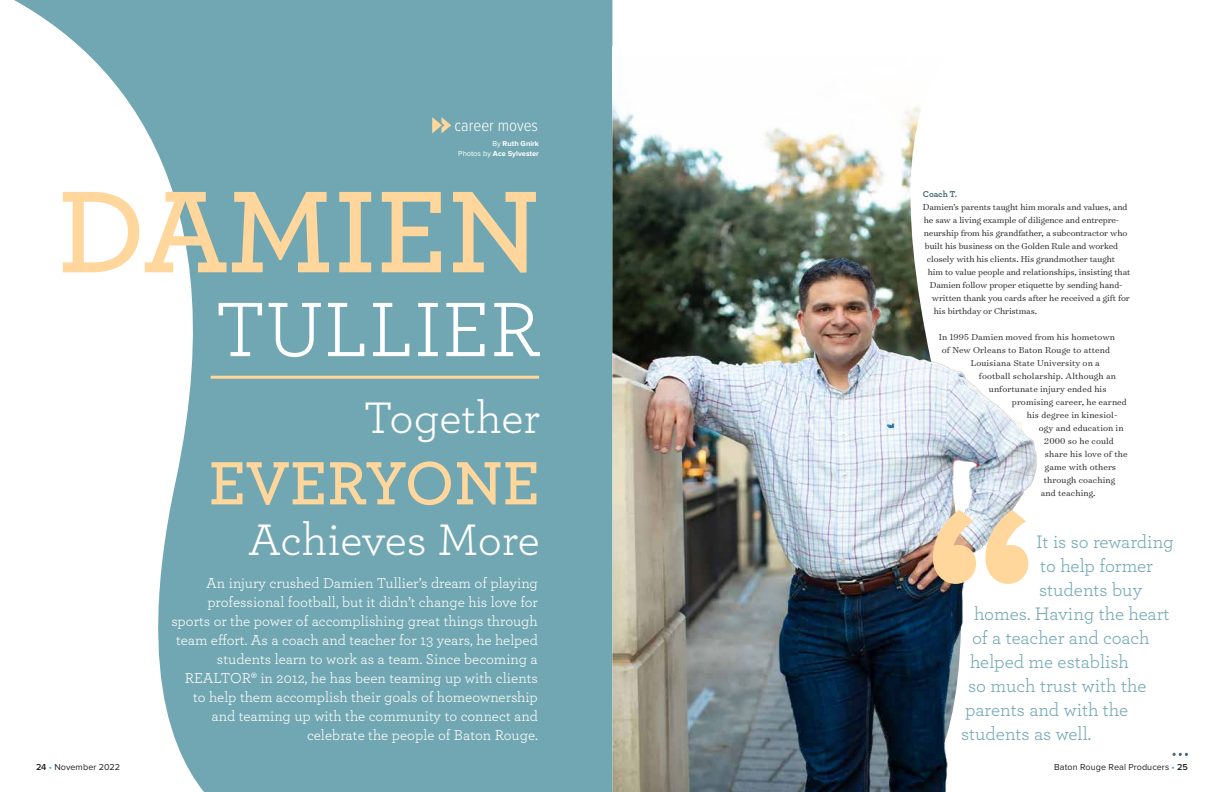
<style>
.page{position:relative;width:1224px;height:792px;background:#fff}
.page>*{position:absolute;margin:0;border:0;box-sizing:border-box;transform-origin:0 0}
.t1{font:600 122.2px "Archer Pro";color:#ffd79c}
.t2{font:80.9px "Archer Pro";color:#fff}
.t3{font:600 64.1px "Archer Pro";color:#ffd79c}
.t4{font:46.3px "Archer Pro";color:#fff}
.t5{font:19px "Archer Pro";color:#71a7b2}
.t6{font:300 17px "Proxima Nova Cond";color:#fff}
.t7{font:15px/19px "Archer Pro";color:#fff;text-align:right}
.t8{font:300 9.8px "Surveyor Text";letter-spacing:-.01em;color:#231f20}
.t9{font:300 9.8px "Surveyor Text";letter-spacing:.01em;color:#231f20}
.t10{font:9px "Proxima Nova";letter-spacing:.01em;color:#231f20}
.t11{font:700 9px "Archer Pro";letter-spacing:-.005em;color:#456c74}
.t12{font:700 7.5px/10px "Proxima Nova";color:#fff;text-align:right}
.s1{font-weight:400}
.s2{font-weight:600}
.s3{color:#19a8e0}
</style>
<div class="page">
<svg style="left:14px;top:0;width:598px;height:792px;fill:#71a7b2"></svg>
<hr style="left:211px;top:376px;width:328px;height:3px;background:#ffd79c">
<svg style="left:432px;top:117px;width:19px;height:16px"></svg>
<svg style="left:1173px;top:753px;width:15px;height:3px"></svg>
<img style="left:612px;top:145px;width:302px;height:647px">
<img style="left:798px;top:239px;width:239px;height:553px">
<img style="left:933px;top:510px;width:95px;height:74px">
<p class="t6" style="left:455px;top:117px;width:85px">career moves</p>
<p class="t12" style="left:458px;top:139px;width:82px"><span class="s1">By</span> Ruth Gnirk<br><span class="s1">Photos by</span> Ace Sylvester</p>
<h1 class="t1" style="left:58px;top:140px;width:484px">DAMIEN</h1>
<h2 class="t2" style="left:215px;top:273px;width:327px">TULLIER</h2>
<h3 class="t4" style="left:364px;top:386px;width:178px">Together</h3>
<h3 class="t3" style="left:209px;top:435px;width:333px">EVERYONE</h3>
<h3 class="t4" style="left:248px;top:508px;width:293px">Achieves More</h3>
<p class="t7" style="left:171px;top:573px;width:368px">An injury crushed Damien Tullier’s dream of playing professional football, but it didn’t change his love for sports or the power of accomplishing great things through team effort. As a coach and teacher for 13 years, he helped students learn to work as a team. Since becoming a REALTOR® in 2012, he has been teaming up with clients to help them accomplish their goals of homeownership and teaming up with the community to connect and celebrate the people of Baton Rouge.</p>
<p class="t11" style="left:923px;top:187px;width:36px">Coach T.</p>
<p class="t8" style="left:923px;top:201px;width:206px">Damien’s parents taught him morals and values, and</p>
<p class="t8" style="left:924px;top:214px;width:197px">he saw a living example of diligence and entrepre-</p>
<p class="t8" style="left:924px;top:227px;width:205px">neurship from his grandfather, a subcontractor who</p>
<p class="t8" style="left:925px;top:240px;width:195px">built his business on the Golden Rule and worked</p>
<p class="t8" style="left:927px;top:253px;width:190px">closely with his clients. His grandmother taught</p>
<p class="t8" style="left:928px;top:266px;width:204px">him to value people and relationships, insisting that</p>
<p class="t8" style="left:930px;top:279px;width:194px">Damien follow proper etiquette by sending hand-</p>
<p class="t8" style="left:932px;top:292px;width:199px">written thank you cards after he received a gift for</p>
<p class="t8" style="left:934px;top:305px;width:105px">his birthday or Christmas.</p>
<p class="t9" style="left:939px;top:331px;width:178px">In 1995 Damien moved from his hometown</p>
<p class="t9" style="left:942px;top:344px;width:170px">of New Orleans to Baton Rouge to attend</p>
<p class="t9" style="left:971px;top:357px;width:130px">Louisiana State University on a</p>
<p class="t9" style="left:979px;top:370px;width:139px">football scholarship. Although an</p>
<p class="t9" style="left:989px;top:383px;width:119px">unfortunate injury ended his</p>
<p class="t9" style="left:1012px;top:396px;width:117px">promising career, he earned</p>
<p class="t9" style="left:1027px;top:409px;width:92px">his degree in kinesiol-</p>
<p class="t9" style="left:1039px;top:422px;width:86px">ogy and education in</p>
<p class="t9" style="left:1044px;top:435px;width:72px">2000 so he could</p>
<p class="t9" style="left:1045px;top:448px;width:84px">share his love of the</p>
<p class="t9" style="left:1045px;top:461px;width:73px">game with others</p>
<p class="t9" style="left:1044px;top:474px;width:73px">through coaching</p>
<p class="t9" style="left:1041px;top:487px;width:56px">and teaching.</p>
<p class="t5" style="left:1036px;top:529px;width:139px">It is so rewarding</p>
<p class="t5" style="left:1040px;top:553px;width:115px">to help former</p>
<p class="t5" style="left:1039px;top:577px;width:105px">students buy</p>
<p class="t5" style="left:974px;top:601px;width:197px">homes. Having the heart</p>
<p class="t5" style="left:972px;top:625px;width:179px">of a teacher and coach</p>
<p class="t5" style="left:970px;top:649px;width:160px">helped me establish</p>
<p class="t5" style="left:968px;top:673px;width:180px">so much trust with the</p>
<p class="t5" style="left:965px;top:697px;width:165px">parents and with the</p>
<p class="t5" style="left:961px;top:721px;width:132px">students as well.</p>
<p class="t10" style="left:36px;top:762px;width:86px"><span class="s2">24</span> <span class="s3">•</span> November 2022</p>
<p class="t10" style="left:1054px;top:762px;width:135px">Baton Rouge Real Producers <span class="s3">•</span> <span class="s2">25</span></p>
</div>
